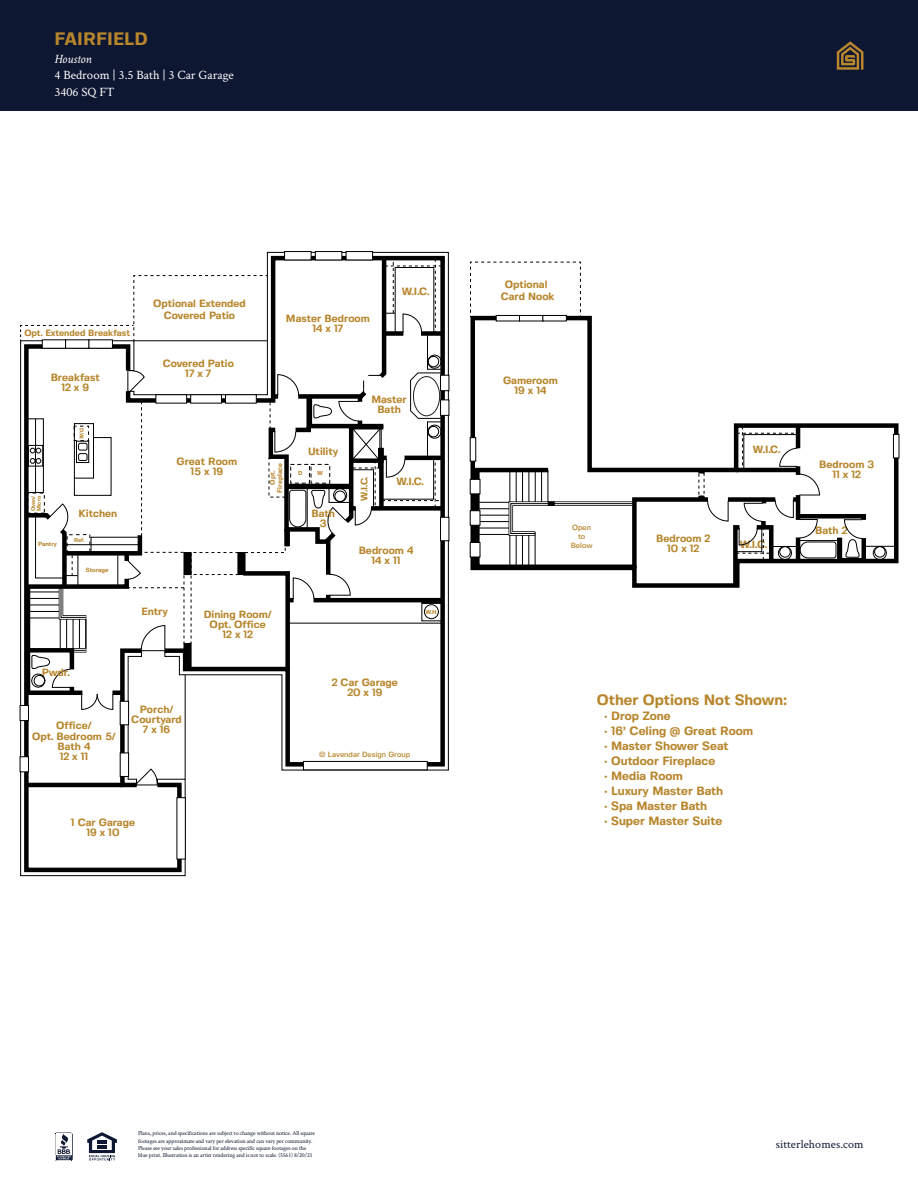
<style>
.page{position:relative;width:918px;height:1188px;background:#fff}
.page>*{position:absolute;margin:0;border:0;box-sizing:border-box;transform-origin:0 0}
.t1{font:700 18px "Fivo Sans";letter-spacing:.01em;color:#b8862c}
.t2{font:700 15px "Fivo Sans";color:#b8862c}
.t3{font:12.75px/16.5px "Crimson Text";color:#fff}
.t4{font:italic 12.75px "Crimson Text";color:#fff}
.t5{font:700 12px/15px "Fivo Sans";color:#b8862c}
.t6{font:12px "Crimson Text";letter-spacing:.01em;color:#0e1732}
.t7{font:700 10.5px/10.2px "Fivo Sans";color:#b8862c;text-align:center}
.t8{font:700 9.3px "Fivo Sans";color:#b8862c}
.t9{font:700 9px "Fivo Sans";color:#b8862c}
.t10{font:500 7.5px/9px "Fivo Sans";color:#b8862c;text-align:center}
.t11{font:700 6.75px/7.5px "Fivo Sans";color:#b8862c;text-align:center}
.t12{font:6px/7.2px "Crimson Text";letter-spacing:-.015em;color:#0e1732}
.t13{font:700 6px "Fivo Sans";color:#b8862c}
.t14{font:700 5.85px "Fivo Sans";color:#b8862c}
.t15{font:700 5.55px/5.6px "Fivo Sans";color:#b8862c}
.s1{font-size:12.75px}
</style>
<div class="page">
<svg style="left:470px;top:315px;width:430px;height:249px"></svg>
<svg style="left:20px;top:252px;width:429px;height:624px"></svg>
<div style="left:284px;top:251px;width:27px;height:9px;background:#fff;border:1px solid #000"></div>
<div style="left:315px;top:251px;width:27px;height:9px;background:#fff;border:1px solid #000"></div>
<div style="left:346px;top:251px;width:27px;height:9px;background:#fff;border:1px solid #000"></div>
<svg style="left:496px;top:317px;width:23px;height:4px"></svg>
<svg style="left:519px;top:317px;width:24px;height:4px"></svg>
<svg style="left:543px;top:317px;width:24px;height:4px"></svg>
<svg style="left:893px;top:434px;width:6px;height:24px"></svg>
<div style="left:440px;top:375px;width:9px;height:16px;background:#fff;border:1px solid #000"></div>
<div style="left:440px;top:400px;width:9px;height:16px;background:#fff"></div>
<div style="left:440px;top:517px;width:9px;height:24px;background:#fff"></div>
<div style="left:177px;top:798px;width:9px;height:61px;background:#fff;border:1px solid #000"></div>
<hr style="left:796px;top:425px;width:4px;height:23px;background:#000">
<hr style="left:865px;top:546px;width:30px;height:1px;background:#000">
<svg style="left:469px;top:426px;width:418px;height:162px"></svg>
<svg style="left:470px;top:261px;width:111px;height:56px"></svg>
<svg style="left:20px;top:254px;width:423px;height:535px"></svg>
<div style="left:0;top:0;width:918px;height:111px;background:#0e1732"></div>
<svg style="left:837px;top:41px;width:27px;height:29px"></svg>
<svg style="left:87px;top:1132px;width:30px;height:29px"></svg>
<hr style="left:97px;top:1145px;width:10px;height:4px;background:#0e1732">
<svg style="left:55px;top:1133px;width:17px;height:28px"></svg>
<h1 class="t1" style="left:55px;top:28px;width:95px">FAIRFIELD</h1>
<p class="t4" style="left:55px;top:52px;width:39px">Houston</p>
<p class="t3" style="left:55px;top:67px;width:181px">4 Bedroom | 3.5 Bath | 3 Car Garage<br>3406 SQ FT</p>
<p class="t9" style="left:24px;top:327px;width:107px">Opt. Extended Breakfast</p>
<p class="t7" style="left:153px;top:297px;width:94px;line-height:12px">Optional Extended<br>Covered Patio</p>
<p class="t7" style="left:286px;top:313px;width:85px">Master Bedroom<br>14 x 17</p>
<p class="t7" style="left:402px;top:286px;width:29px">W.I.C.</p>
<p class="t7" style="left:501px;top:278px;width:55px;line-height:12px">Optional<br>Card Nook</p>
<p class="t7" style="left:163px;top:358px;width:73px">Covered Patio<br>17 x 7</p>
<p class="t7" style="left:51px;top:372px;width:50px">Breakfast<br>12 x 9</p>
<p class="t7" style="left:503px;top:375px;width:56px">Gameroom<br>19 x 14</p>
<p class="t7" style="left:371px;top:394px;width:37px">Master<br>Bath</p>
<p class="t15" style="left:84px;top:428px;width:13px;rotate:90deg">D.W.</p>
<p class="t15" style="left:30px;top:511px;width:17px;rotate:-90deg">Oven/<br>Micro</p>
<p class="t13" style="left:38px;top:541px;width:20px">Pantry</p>
<p class="t7" style="left:79px;top:508px;width:40px">Kitchen</p>
<p class="t15" style="left:74px;top:537px;width:12px">Ref.</p>
<p class="t13" style="left:86px;top:566px;width:24px">Storage</p>
<p class="t7" style="left:42px;top:667px;width:30px">Pwdr.</p>
<p class="t7" style="left:32px;top:721px;width:85px">Office/<br>Opt. Bedroom 5/<br>Bath 4<br>12 x 11</p>
<p class="t7" style="left:177px;top:456px;width:62px">Great Room<br>15 x 19</p>
<p class="t11" style="left:269px;top:493px;width:31px;rotate:-90deg">Opt.<br>Fireplace</p>
<p class="t7" style="left:141px;top:606px;width:28px">Entry</p>
<p class="t7" style="left:204px;top:609px;width:70px">Dining Room/<br>Opt. Office<br>12 x 12</p>
<p class="t7" style="left:131px;top:704px;width:52px">Porch/<br>Courtyard<br>7 x 16</p>
<p class="t7" style="left:308px;top:446px;width:32px">Utility</p>
<p class="t14" style="left:298px;top:469px;width:6px">D</p>
<p class="t14" style="left:317px;top:469px;width:7px">W</p>
<p class="t7" style="left:311px;top:508px;width:25px">Bath<br>3</p>
<p class="t8" style="left:359px;top:501px;width:26px;rotate:-90deg">W.I.C.</p>
<p class="t7" style="left:396px;top:476px;width:29px">W.I.C.</p>
<p class="t7" style="left:359px;top:545px;width:56px">Bedroom 4<br>14 x 11</p>
<p class="t14" style="left:425px;top:608px;width:14px">W.H.</p>
<p class="t7" style="left:332px;top:677px;width:68px">2 Car Garage<br>20 x 19</p>
<p class="t10" style="left:319px;top:749px;width:92px">© Lavendar Design Group</p>
<p class="t7" style="left:71px;top:817px;width:66px">1 Car Garage<br>19 x 10</p>
<p class="t10" style="left:571px;top:523px;width:23px">Open to<br>Below</p>
<p class="t7" style="left:753px;top:444px;width:29px">W.I.C.</p>
<p class="t7" style="left:656px;top:533px;width:56px">Bedroom 2<br>10 x 12</p>
<p class="t7" style="left:740px;top:539px;width:29px">W.I.C.</p>
<p class="t7" style="left:819px;top:459px;width:57px">Bedroom 3<br>11 x 12</p>
<p class="t7" style="left:815px;top:525px;width:34px">Bath 2</p>
<h2 class="t2" style="left:597px;top:691px;width:192px">Other Options Not Shown:</h2>
<p class="t5" style="left:604px;top:708px;width:150px"><span class="s1">·</span> Drop Zone<br><span class="s1">·</span> 16’ Celing @ Great Room <span class="s1">·</span> Master Shower Seat<br><span class="s1">·</span> Outdoor Fireplace<br><span class="s1">·</span> Media Room<br><span class="s1">·</span> Luxury Master Bath<br><span class="s1">·</span> Spa Master Bath<br><span class="s1">·</span> Super Master Suite</p>
<p class="t12" style="left:138px;top:1130px;width:178px">Plans, prices, and specifications are subject to change without notice. All square footages are approximate and vary per elevation and can vary per community.<br>Please see your sales professional for address specific square footages on the blue print. Illustration is an artist rendering and is not to scale. (5561) 8/20/21</p>
<p class="t6" style="left:776px;top:1136px;width:89px">sitterlehomes.com</p>
</div>
